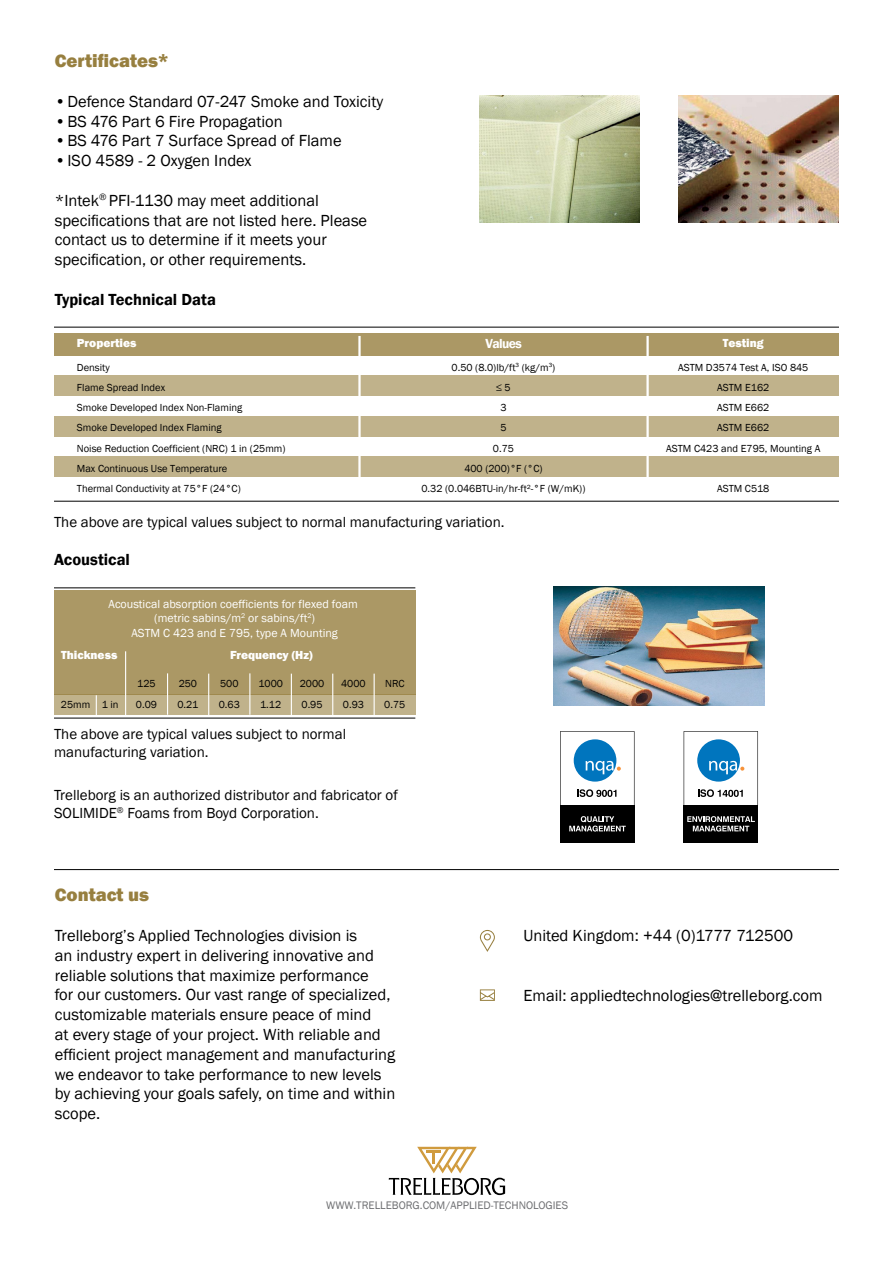
<style>
.page{position:relative;width:893px;height:1263px;background:#fff}
.page>*{position:absolute;margin:0;border:0;box-sizing:border-box;transform-origin:0 0}
.t1{font:800 18.75px "Franklin Gothic";color:#977f3f}
.t2{font:16.5px/19.8px "Franklin Gothic";color:#000}
.t3{font:600 16.5px "Franklin Gothic";color:#000}
.t4{font:15px/18px "Franklin Gothic";color:#000}
.t5{font:600 13.5px "Franklin Gothic";letter-spacing:-.045em;color:#fff}
.t6{font:12px/14.4px "Franklin Gothic";color:#fff;text-align:center}
.t7{font:800 12px "Franklin Gothic";color:#fff}
.t8{font:11.25px "Franklin Gothic";color:#6d6e71}
.t9{font:10.5px/21.8px "Franklin Gothic";color:#000}
</style>
<div class="page">
<svg style="left:389px;top:1147px;width:116px;height:48px"></svg>
<svg style="left:479px;top:930px;width:16px;height:22px"></svg>
<svg style="left:480px;top:989px;width:15px;height:12px"></svg>
<div style="left:54px;top:457px;width:785px;height:20px;background:#c0b28b"></div>
<div style="left:54px;top:333px;width:785px;height:23px;background:#ab9865"></div>
<div style="left:54px;top:376px;width:785px;height:20px;background:#c0b28b"></div>
<div style="left:54px;top:416px;width:785px;height:20px;background:#c0b28b"></div>
<hr style="left:54px;top:327px;width:785px;height:1px;background:#000">
<hr style="left:54px;top:501px;width:785px;height:1px;background:#000">
<hr style="left:358px;top:336px;width:3px;height:158px;background:#fff">
<hr style="left:646px;top:336px;width:3px;height:158px;background:#fff">
<div style="left:54px;top:591px;width:361px;height:81px;background:#ab9865"></div>
<div style="left:54px;top:672px;width:361px;height:23px;background:#ab9865"></div>
<div style="left:54px;top:695px;width:361px;height:20px;background:#c0b28b"></div>
<hr style="left:54px;top:588px;width:361px;height:1px;background:#000">
<hr style="left:54px;top:718px;width:361px;height:1px;background:#000">
<hr style="left:125px;top:651px;width:1px;height:64px;background:#fff">
<hr style="left:167px;top:673px;width:1px;height:42px;background:#fff">
<svg style="left:96px;top:695px;width:1px;height:20px"></svg>
<hr style="left:208px;top:674px;width:1px;height:41px;background:#fff">
<hr style="left:249px;top:673px;width:1px;height:42px;background:#fff">
<hr style="left:291px;top:674px;width:1px;height:41px;background:#fff">
<hr style="left:332px;top:674px;width:1px;height:41px;background:#fff">
<hr style="left:374px;top:674px;width:1px;height:41px;background:#fff">
<img style="left:479px;top:95px;width:161px;height:128px">
<img style="left:678px;top:95px;width:161px;height:128px">
<hr style="left:54px;top:869px;width:785px;height:1px;background:#000">
<img style="left:553px;top:587px;width:212px;height:118px">
<div style="left:560px;top:805px;width:74px;height:38px;background:#000"></div>
<svg style="left:569px;top:816px;width:57px;height:15px"></svg>
<svg style="left:560px;top:731px;width:74px;height:74px"></svg>
<div style="left:684px;top:805px;width:74px;height:38px;background:#000"></div>
<svg style="left:687px;top:816px;width:68px;height:15px"></svg>
<svg style="left:684px;top:731px;width:74px;height:74px"></svg>
<p class="t1" style="left:55px;top:49px;width:116px">Certificates*</p>
<p class="t2" style="left:55px;top:92px;width:330px">•Defence Standard 07-247 Smoke and Toxicity</p>
<p class="t2" style="left:55px;top:111px;width:230px">•BS 476 Part 6 Fire Propagation</p>
<p class="t2" style="left:55px;top:131px;width:288px">•BS 476 Part 7 Surface Spread of Flame</p>
<p class="t2" style="left:55px;top:151px;width:198px">•ISO 4589 - 2 Oxygen Index</p>
<p class="t2" style="left:55px;top:191px;width:314px">*Intek<sup>®</sup> PFI-1130 may meet additional specifications that are not listed here. Please contact us to determine if it meets your specification, or other requirements.</p>
<p class="t3" style="left:55px;top:289px;width:163px">Typical Technical Data</p>
<p class="t7" style="left:77px;top:336px;width:61px">Properties</p>
<p class="t5" style="left:485px;top:335px;width:38px">Values</p>
<p class="t7" style="left:723px;top:336px;width:42px">Testing</p>
<p class="t9" style="left:77px;top:356px;width:34px">Density</p>
<p class="t9" style="left:452px;top:356px;width:105px">0.50 (8.0)lb/ft<sup>3</sup> (kg/m<sup>3</sup>)</p>
<p class="t9" style="left:678px;top:356px;width:132px">ASTM D3574 Test A, ISO 845</p>
<p class="t9" style="left:77px;top:377px;width:90px">Flame Spread Index</p>
<p class="t9" style="left:496px;top:377px;width:16px">≤ 5</p>
<p class="t9" style="left:717px;top:377px;width:54px">ASTM E162</p>
<p class="t9" style="left:77px;top:397px;width:167px">Smoke Developed Index Non-Flaming</p>
<p class="t9" style="left:500px;top:397px;width:8px">3</p>
<p class="t9" style="left:717px;top:397px;width:54px">ASTM E662</p>
<p class="t9" style="left:77px;top:417px;width:146px">Smoke Developed Index Flaming</p>
<p class="t9" style="left:500px;top:417px;width:8px">5</p>
<p class="t9" style="left:717px;top:417px;width:54px">ASTM E662</p>
<p class="t9" style="left:77px;top:437px;width:210px">Noise Reduction Coefficient (NRC) 1 in (25mm)</p>
<p class="t9" style="left:493px;top:437px;width:23px">0.75</p>
<p class="t9" style="left:666px;top:437px;width:156px">ASTM C423 and E795, Mounting A</p>
<p class="t9" style="left:77px;top:458px;width:152px">Max Continuous Use Temperature</p>
<p class="t9" style="left:464px;top:458px;width:80px">400 (200)°F (°C)</p>
<p class="t9" style="left:77px;top:478px;width:165px">Thermal Conductivity at 75°F (24°C)</p>
<p class="t9" style="left:421px;top:478px;width:165px">0.32 (0.046BTU-in/hr-ft²-°F (W/mK))</p>
<p class="t9" style="left:717px;top:478px;width:54px">ASTM C518</p>
<p class="t4" style="left:54px;top:513px;width:452px">The above are typical values subject to normal manufacturing variation.</p>
<p class="t3" style="left:54px;top:549px;width:77px">Acoustical</p>
<p class="t6" style="left:109px;top:597px;width:251px">Acoustical absorption coefficients for flexed foam (metric sabins/m<sup>2</sup> or sabins/ft<sup>2</sup>)<br>ASTM C 423 and E 795, type A Mounting</p>
<p class="t7" style="left:61px;top:648px;width:58px">Thickness</p>
<p class="t7" style="left:230px;top:648px;width:84px">Frequency (Hz)</p>
<p class="t9" style="left:137px;top:672px;width:20px">125</p>
<p class="t9" style="left:179px;top:672px;width:20px">250</p>
<p class="t9" style="left:220px;top:672px;width:20px">500</p>
<p class="t9" style="left:258px;top:672px;width:26px">1000</p>
<p class="t9" style="left:300px;top:672px;width:26px">2000</p>
<p class="t9" style="left:341px;top:672px;width:26px">4000</p>
<p class="t9" style="left:384px;top:672px;width:23px">NRC<br>0.75</p>
<p class="t9" style="left:61px;top:694px;width:59px">25mm 1 in</p>
<p class="t9" style="left:136px;top:694px;width:23px">0.09</p>
<p class="t9" style="left:177px;top:694px;width:23px">0.21</p>
<p class="t9" style="left:219px;top:694px;width:23px">0.63</p>
<p class="t9" style="left:260px;top:694px;width:23px">1.12</p>
<p class="t9" style="left:301px;top:694px;width:23px">0.95</p>
<p class="t9" style="left:343px;top:694px;width:23px">0.93</p>
<p class="t4" style="left:54px;top:726px;width:294px">The above are typical values subject to normal manufacturing variation.</p>
<p class="t4" style="left:54px;top:786px;width:345px">Trelleborg is an authorized distributor and fabricator of<br>SOLIMIDE<sup>®</sup> Foams from Boyd Corporation.</p>
<p class="t1" style="left:55px;top:883px;width:96px">Contact us</p>
<p class="t2" style="left:55px;top:926px;width:342px">Trelleborg’s Applied Technologies division is<br>an industry expert in delivering innovative and reliable solutions that maximize performance<br>for our customers. Our vast range of specialized, customizable materials ensure peace of mind<br>at every stage of your project. With reliable and efficient project management and manufacturing we endeavor to take performance to new levels by achieving your goals safely, on time and within scope.</p>
<p class="t2" style="left:524px;top:926px;width:271px">United Kingdom: +44 (0)1777 712500</p>
<p class="t2" style="left:524px;top:986px;width:300px">Email: appliedtechnologies@trelleborg.com</p>
<p class="t8" style="left:326px;top:1199px;width:243px">WWW.TRELLEBORG.COM/APPLIED-TECHNOLOGIES</p>
</div>
